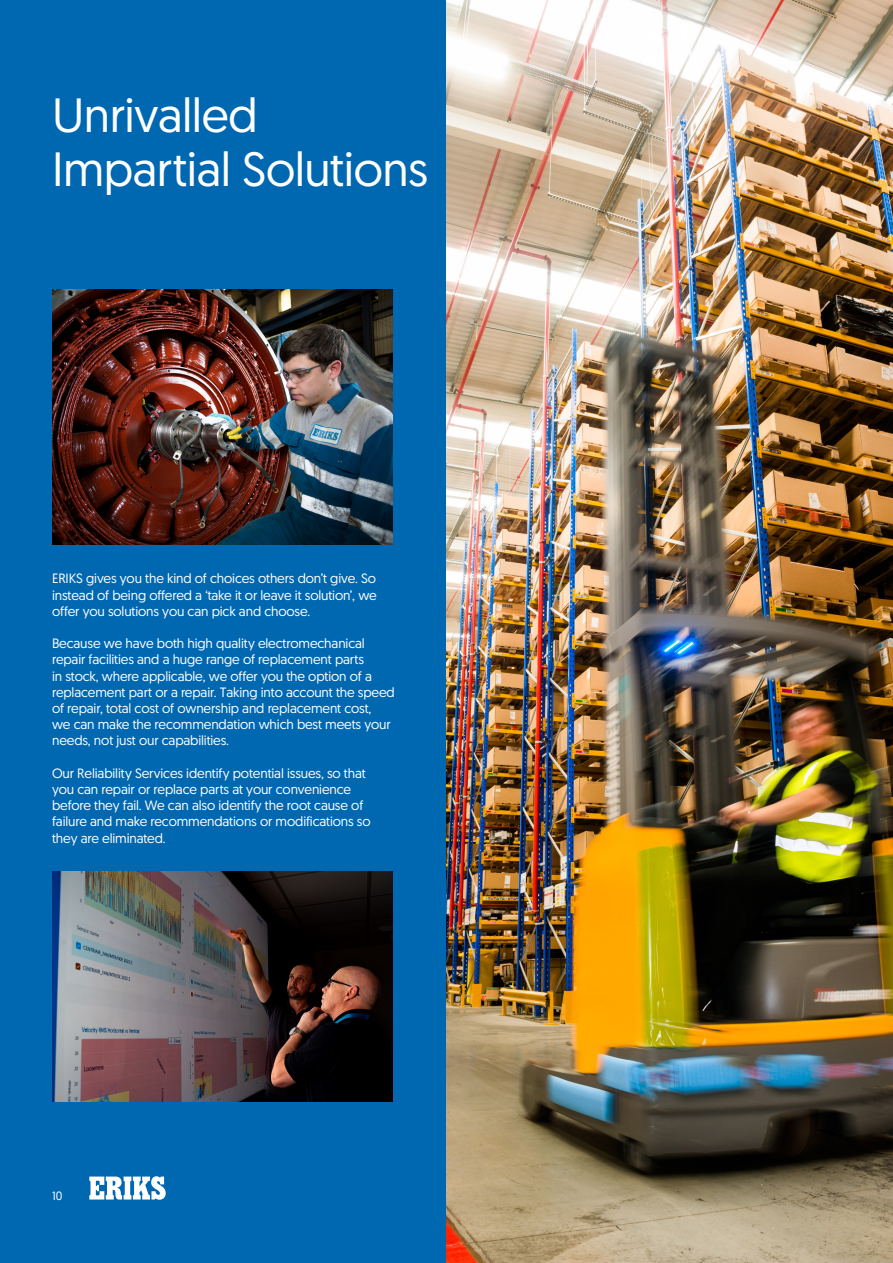
<style>
.page{position:relative;width:893px;height:1263px;background:#fff}
.page>*{position:absolute;margin:0;border:0;box-sizing:border-box;transform-origin:0 0}
.t1{font:48px/54px "Geomanist Word";letter-spacing:-.01em;color:#fff}
.t2{font:13.5px/16.2px "Geomanist Word";letter-spacing:-.01em;color:#fff}
.t3{font:12px "Geomanist Word";color:#fff}
</style>
<div class="page">
<div style="left:0;top:0;width:485px;height:1263px;background:#0067b1"></div>
<img style="left:52px;top:872px;width:340px;height:229px">
<img style="left:446px;top:0;width:447px;height:1263px">
<img style="left:52px;top:289px;width:340px;height:255px">
<svg style="left:89px;top:1176px;width:77px;height:24px"></svg>
<p class="t1" style="left:52px;top:86px;width:378px">Unrivalled<br>Impartial Solutions</p>
<p class="t2" style="left:52px;top:570px;width:326px;text-align:justify">ERIKS gives you the kind of choices others don’t give. So instead of being offered a ‘take it or leave it solution’, we offer you solutions you can pick and choose.</p>
<p class="t2" style="left:52px;top:635px;width:344px">Because we have both high quality electromechanical repair facilities and a huge range of replacement parts<br>in stock, where applicable, we offer you the option of a replacement part or a repair. Taking into account the speed of repair, total cost of ownership and replacement cost,<br>we can make the recommendation which best meets your needs, not just our capabilities.</p>
<p class="t2" style="left:52px;top:765px;width:315px">Our Reliability Services identify potential issues, so that</p>
<p class="t2" style="left:52px;top:781px;width:301px">you can repair or replace parts at your convenience</p>
<p class="t2" style="left:52px;top:797px;width:320px">before they fail. We can also identify the root cause of failure and make recommendations or modifications so they are eliminated.</p>
<p class="t3" style="left:52px;top:1188px;width:12px">10</p>
</div>
